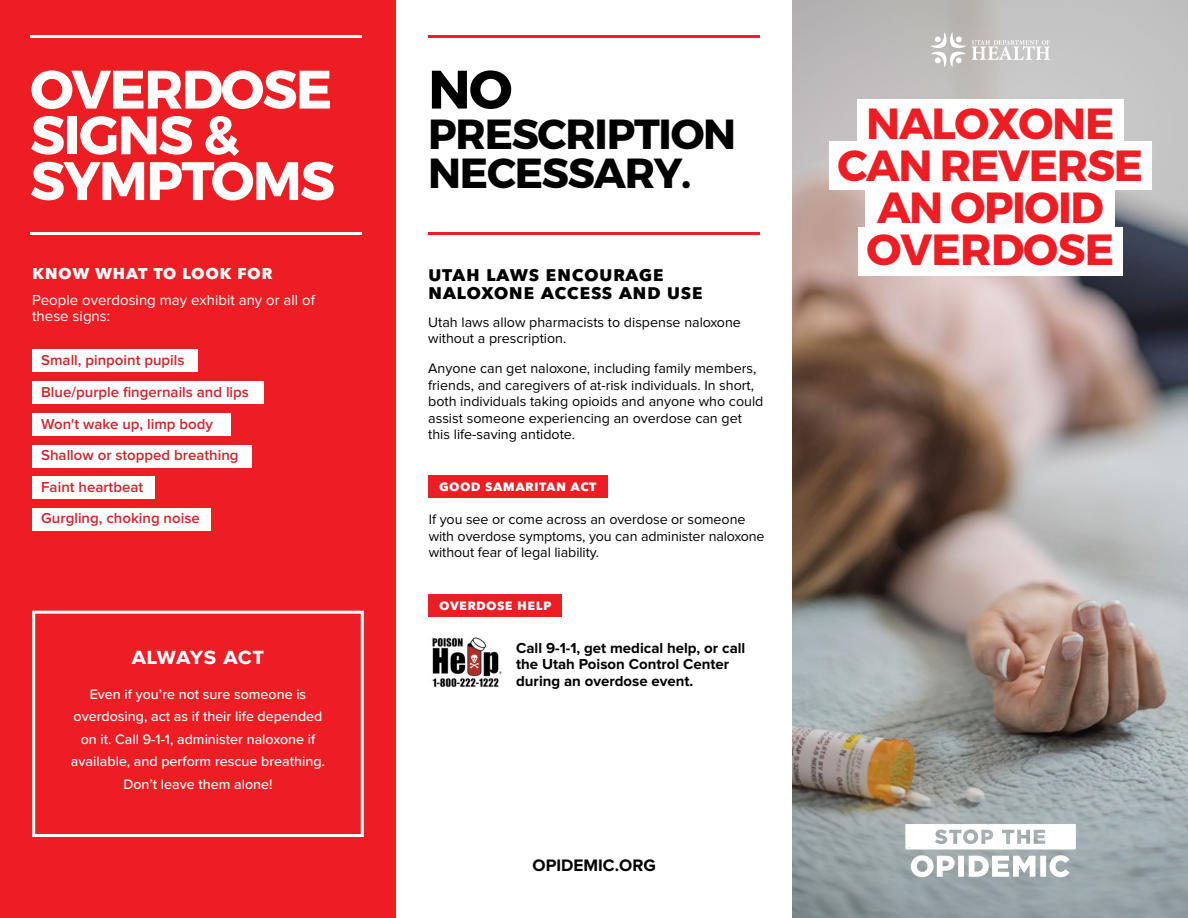
<style>
.page{position:relative;width:1188px;height:918px;background:#fff}
.page>*{position:absolute;margin:0;border:0;box-sizing:border-box;transform-origin:0 0}
.t1{font:700 54px/45.8px "Montserrat";letter-spacing:-.03em;color:#fff}
.t2{font:700 54px "Montserrat";color:#000}
.t3{font:700 43.5px/42px "Montserrat";letter-spacing:-.03em;color:#ed1d24;text-align:center}
.t4{font:700 42px/39px "Montserrat";letter-spacing:-.03em;color:#000}
.t5{font:700 24px "Proxima Nova";letter-spacing:.005em;color:#fff}
.t6{font:700 21px/18.8px "Avenir Next";letter-spacing:.02em;color:#000}
.t7{font:700 19.5px "Avenir Next";letter-spacing:.02em;color:#fff}
.t8{font:700 17.25px "Proxima Nova";color:#000}
.t9{font:600 15px/31.7px "Proxima Nova";color:#d2232a}
.t10{font:700 15px/16.5px "Proxima Nova";color:#000}
.t11{font:15px/16.5px "Proxima Nova";color:#fff}
.t12{font:700 15px "Avenir Next";letter-spacing:.02em;color:#fff}
.t13{font:14.25px/16.5px "Proxima Nova";color:#000}
.t14{font:500 14.25px/22.5px "Proxima Nova";color:#fff;text-align:center}
</style>
<div class="page">
<img style="left:792px;top:0;width:396px;height:918px">
<div style="left:0;top:0;width:396px;height:918px;background:#ed1d24"></div>
<div style="left:857px;top:100px;width:267px;height:48px;background:#fff"></div>
<div style="left:829px;top:141px;width:323px;height:49px;background:#fff"></div>
<div style="left:866px;top:184px;width:249px;height:48px;background:#fff"></div>
<div style="left:858px;top:227px;width:265px;height:48px;background:#fff"></div>
<svg style="left:904px;top:822px;width:172px;height:56px"></svg>
<hr style="left:428px;top:35px;width:332px;height:3px;background:#ed1d24">
<hr style="left:428px;top:232px;width:332px;height:3px;background:#ed1d24">
<div style="left:428px;top:476px;width:180px;height:22px;background:#ed1d24"></div>
<div style="left:428px;top:594px;width:134px;height:23px;background:#ed1d24"></div>
<img style="left:432px;top:637px;width:70px;height:50px">
<div style="left:32px;top:350px;width:165px;height:22px;background:#fff"></div>
<div style="left:32px;top:382px;width:232px;height:22px;background:#fff"></div>
<div style="left:32px;top:413px;width:199px;height:23px;background:#fff"></div>
<div style="left:32px;top:445px;width:220px;height:22px;background:#fff"></div>
<div style="left:32px;top:477px;width:122px;height:22px;background:#fff"></div>
<div style="left:32px;top:509px;width:178px;height:22px;background:#fff"></div>
<hr style="left:30px;top:35px;width:332px;height:3px;background:#fff">
<hr style="left:30px;top:232px;width:332px;height:3px;background:#fff">
<div style="left:32px;top:611px;width:332px;height:226px;border:3px solid #fff"></div>
<svg style="left:972px;top:40px;width:78px;height:20px"></svg>
<svg style="left:931px;top:32px;width:35px;height:36px"></svg>
<h1 class="t1" style="left:30px;top:67px;width:306px">OVERDOSE<br>SIGNS &amp;<br>SYMPTOMS</h1>
<h3 class="t7" style="left:32px;top:255px;width:242px">know what to look for</h3>
<p class="t11" style="left:32px;top:292px;width:284px">People overdosing may exhibit any or all of these signs:</p>
<p class="t9" style="left:41px;top:345px;width:209px">Small, pinpoint pupils<br>Blue/purple fingernails and lips<br>Won't wake up, limp body<br>Shallow or stopped breathing<br>Faint heartbeat<br>Gurgling, choking noise</p>
<h3 class="t5" style="left:132px;top:645px;width:134px">always act</h3>
<p class="t14" style="left:71px;top:683px;width:256px">Even if you’re not sure someone is overdosing, act as if their life depended on it. Call 9-1-1, administer naloxone if available, and perform rescue breathing.<br>Don’t leave them alone!</p>
<h1 class="t2" style="left:428px;top:56px;width:86px">NO</h1>
<h3 class="t4" style="left:428px;top:115px;width:309px">PRESCRIPTION<br>NECESSARY.</h3>
<h3 class="t6" style="left:428px;top:264px;width:276px">utah laws encourage naloxone access and use</h3>
<p class="t13" style="left:428px;top:315px;width:314px">Utah laws allow pharmacists to dispense naloxone without a prescription.</p>
<p class="t13" style="left:428px;top:361px;width:337px">Anyone can get naloxone, including family members, friends, and caregivers of at-risk individuals. In short, both individuals taking opioids and anyone who could assist someone experiencing an overdose can get this life-saving antidote.</p>
<p class="t12" style="left:439px;top:472px;width:159px">good samaritan act</p>
<p class="t13" style="left:429px;top:512px;width:337px">If you see or come across an overdose or someone with overdose symptoms, you can administer naloxone without fear of legal liability.</p>
<p class="t12" style="left:439px;top:591px;width:114px">overdose help</p>
<p class="t10" style="left:516px;top:640px;width:231px">Call 9-1-1, get medical help, or call the Utah Poison Control Center during an overdose event.</p>
<p class="t8" style="left:533px;top:857px;width:125px">OPIDEMIC.ORG</p>
<h2 class="t3" style="left:838px;top:104px;width:307px">NALOXONE<br>CAN REVERSE<br>AN OPIOID<br>OVERDOSE</h2>
</div>
